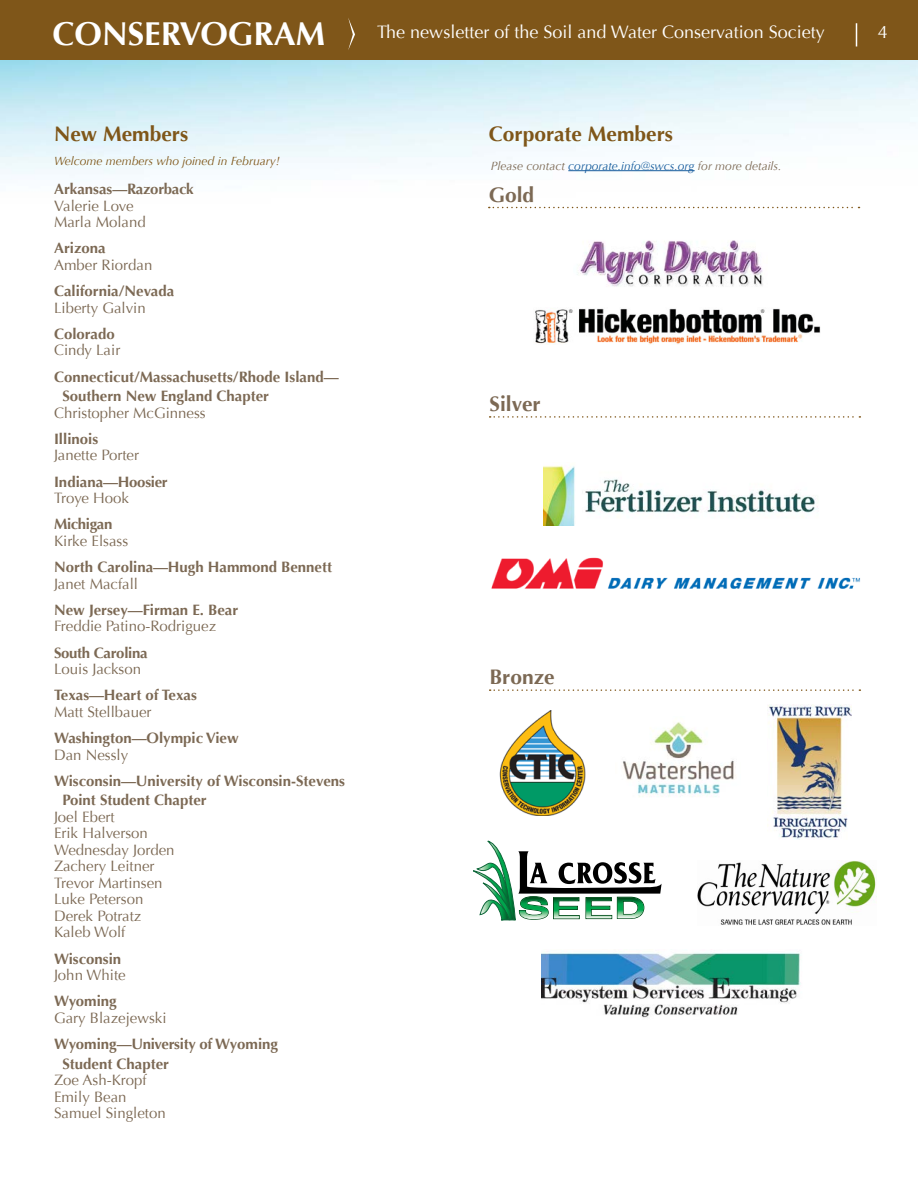
<style>
.page{position:relative;width:918px;height:1188px;background:#fff}
.page>*{position:absolute;margin:0;border:0;box-sizing:border-box;transform-origin:0 0}
.t1{font:700 33px "Optima";color:#fff}
.article_title{font:700 21px "Optima";color:#7f5619}
.body{font:700 21px "Optima";color:#7c6954}
.t2{font:18px "Optima";color:#fff}
.Individual_names{font:15px/16.5px "Optima";color:#7c6954}
.Chapter_names{font:700 15px/19.5px "Optima";color:#7c6954}
.Chapter_names-2{font:700 15px "Optima";letter-spacing:-.02em;color:#7c6954}
.body-2{font:italic 12px "Optima";color:#7c6954}
.byline{font:italic 12px "Optima";color:#7f5619}
.s1{color:#175d9e}
</style>
<div class="page">
<img style="left:0;top:59px;width:918px;height:150px">
<div style="left:0;top:0;width:918px;height:59px;background:#7f5619"></div>
<svg style="left:348px;top:18px;width:7px;height:32px"></svg>
<svg style="left:856px;top:23px;width:1px;height:23px"></svg>
<img style="left:541px;top:952px;width:260px;height:66px">
<img style="left:577px;top:240px;width:186px;height:47px">
<img style="left:499px;top:711px;width:87px;height:105px">
<img style="left:697px;top:861px;width:179px;height:64px">
<img style="left:767px;top:705px;width:85px;height:135px">
<img style="left:543px;top:465px;width:275px;height:60px">
<img style="left:535px;top:308px;width:286px;height:37px">
<hr style="left:568px;top:170px;width:127px;height:1px;background:#175d9e">
<svg style="left:473px;top:840px;width:189px;height:81px"></svg>
<img style="left:623px;top:722px;width:113px;height:75px">
<svg style="left:489px;top:207px;width:371px;height:1px"></svg>
<svg style="left:490px;top:416px;width:370px;height:2px"></svg>
<svg style="left:490px;top:689px;width:370px;height:2px"></svg>
<img style="left:491px;top:557px;width:369px;height:32px">
<h1 class="t1" style="left:52px;top:14px;width:274px">CONSERVOGRAM</h1>
<p class="t2" style="left:377px;top:22px;width:449px">The newsletter of the Soil and Water Conservation Society</p>
<p class="t2" style="left:878px;top:22px;width:12px">4</p>
<p class="article_title" style="left:54px;top:121px;width:136px">New Members</p>
<p class="byline" style="left:54px;top:154px;width:227px">Welcome members who joined in February!</p>
<p class="Chapter_names-2" style="left:54px;top:180px;width:141px">Arkansas—Razorback</p>
<p class="Individual_names" style="left:54px;top:198px;width:81px">Valerie Love</p>
<p class="Individual_names" style="left:54px;top:214px;width:93px">Marla Moland</p>
<p class="Chapter_names" style="left:54px;top:239px;width:53px">Arizona</p>
<p class="Individual_names" style="left:54px;top:257px;width:100px">Amber Riordan</p>
<p class="Chapter_names" style="left:54px;top:282px;width:122px">California/Nevada</p>
<p class="Individual_names" style="left:54px;top:300px;width:93px">Liberty Galvin</p>
<p class="Chapter_names" style="left:54px;top:324px;width:62px">Colorado</p>
<p class="Individual_names" style="left:54px;top:342px;width:68px">Cindy Lair</p>
<p class="Chapter_names" style="left:62px;top:367px;width:278px;text-indent:-8px">Connecticut/Massachusetts/Rhode Island—<br>Southern New England Chapter</p>
<p class="Individual_names" style="left:54px;top:405px;width:153px">Christopher McGinness</p>
<p class="Chapter_names" style="left:54px;top:429px;width:46px">Illinois</p>
<p class="Individual_names" style="left:54px;top:447px;width:87px">Janette Porter</p>
<p class="Chapter_names" style="left:54px;top:472px;width:115px">Indiana—Hoosier</p>
<p class="Individual_names" style="left:54px;top:490px;width:77px">Troye Hook</p>
<p class="Chapter_names-2" style="left:54px;top:516px;width:60px">Michigan</p>
<p class="Individual_names" style="left:54px;top:533px;width:76px">Kirke Elsass</p>
<p class="Chapter_names" style="left:54px;top:558px;width:280px">North Carolina—Hugh Hammond Bennett</p>
<p class="Individual_names" style="left:54px;top:576px;width:86px">Janet Macfall</p>
<p class="Chapter_names" style="left:54px;top:600px;width:186px">New Jersey—Firman E. Bear</p>
<p class="Individual_names" style="left:54px;top:618px;width:164px">Freddie Patino-Rodriguez</p>
<p class="Chapter_names-2" style="left:54px;top:644px;width:95px">South Carolina</p>
<p class="Individual_names" style="left:54px;top:661px;width:89px">Louis Jackson</p>
<p class="Chapter_names" style="left:54px;top:686px;width:144px">Texas—Heart of Texas</p>
<p class="Individual_names" style="left:54px;top:704px;width:99px">Matt Stellbauer</p>
<p class="Chapter_names" style="left:54px;top:729px;width:186px">Washington—Olympic View</p>
<p class="Individual_names" style="left:54px;top:747px;width:76px">Dan Nessly</p>
<p class="Chapter_names" style="left:62px;top:771px;width:284px;text-indent:-8px">Wisconsin—University of Wisconsin-Stevens<br>Point Student Chapter</p>
<p class="Individual_names" style="left:54px;top:809px;width:62px">Joel Ebert</p>
<p class="Individual_names" style="left:54px;top:825px;width:96px">Erik Halverson</p>
<p class="Individual_names" style="left:54px;top:842px;width:122px">Wednesday Jorden</p>
<p class="Individual_names" style="left:54px;top:858px;width:102px">Zachery Leitner</p>
<p class="Individual_names" style="left:54px;top:875px;width:110px">Trevor Martinsen</p>
<p class="Individual_names" style="left:54px;top:891px;width:91px">Luke Peterson</p>
<p class="Individual_names" style="left:54px;top:908px;width:89px">Derek Potratz</p>
<p class="Individual_names" style="left:54px;top:924px;width:73px">Kaleb Wolf</p>
<p class="Chapter_names" style="left:54px;top:949px;width:69px">Wisconsin</p>
<p class="Individual_names" style="left:54px;top:967px;width:73px">John White</p>
<p class="Chapter_names" style="left:54px;top:992px;width:64px">Wyoming</p>
<p class="Individual_names" style="left:54px;top:1010px;width:114px">Gary Blazejewski</p>
<p class="Chapter_names" style="left:62px;top:1035px;width:217px;text-indent:-8px">Wyoming—University of Wyoming<br>Student Chapter</p>
<p class="Individual_names" style="left:54px;top:1072px;width:94px">Zoe Ash-Kropf<br>Emily Bean</p>
<p class="Individual_names" style="left:54px;top:1105px;width:113px">Samuel Singleton</p>
<p class="article_title" style="left:489px;top:121px;width:186px">Corporate Members</p>
<p class="body-2" style="left:491px;top:158px;width:292px">Please contact <span class="s1">corporate.info@swcs.org</span> for more details.</p>
<p class="body" style="left:489px;top:182px;width:47px">Gold</p>
<p class="body" style="left:490px;top:392px;width:53px">Silver</p>
<p class="body" style="left:489px;top:665px;width:67px">Bronze</p>
</div>
